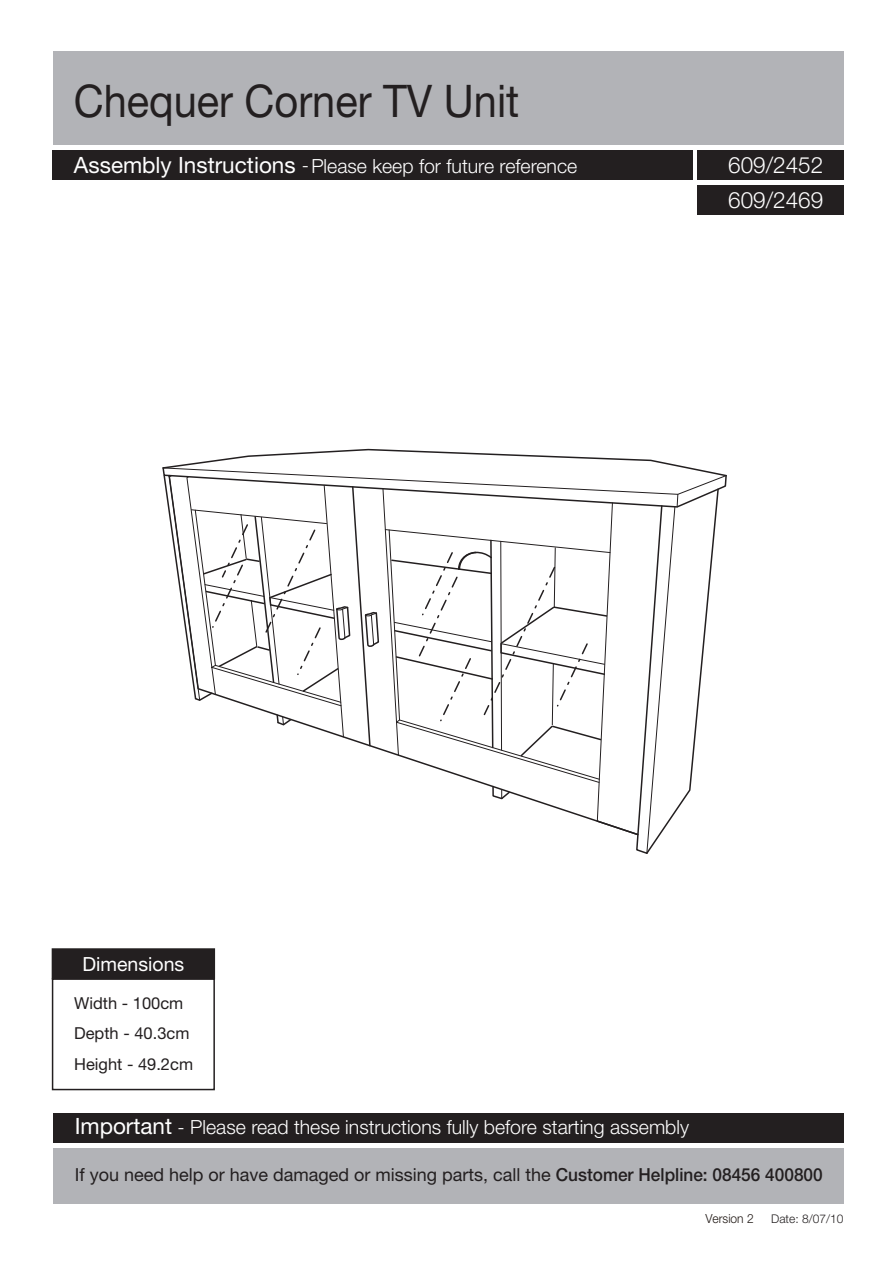
<style>
.page{position:relative;width:893px;height:1263px;background:#fff}
.page>*{position:absolute;margin:0;border:0;box-sizing:border-box;transform-origin:0 0}
.t1{font:45px "Helvetica Neue LT Std";color:#231f20;scale:.92 1}
.t2{font:300 22.5px "Helvetica Neue LT Std";color:#fff}
.t3{font:300 19.5px "Helvetica Neue LT Std";color:#fff}
.t4{font:19.5px "Helvetica Neue LT Std";color:#fff}
.t5{font:18px "Helvetica Neue LT Std";color:#231f20}
.t6{font:16.5px "Helvetica Neue LT Std";color:#231f20}
.t7{font:300 12.6px "Helvetica Neue LT Std";color:#201814;scale:.95 1}
.t8{font:300 12px "Helvetica Neue LT Std";color:#231f20}
.s1{font-weight:400;font-size:22.5px}
.s2{font-weight:500}
</style>
<div class="page">
<div style="left:53px;top:51px;width:790px;height:94px;background:#b2b3b7"></div>
<div style="left:53px;top:1113px;width:790px;height:30px;background:#231f20"></div>
<div style="left:53px;top:1148px;width:790px;height:55px;background:#b2b3b7"></div>
<div style="left:696px;top:150px;width:147px;height:30px;background:#231f20"></div>
<div style="left:53px;top:150px;width:640px;height:30px;background:#231f20"></div>
<div style="left:53px;top:949px;width:161px;height:30px;background:#231f20"></div>
<div style="left:52px;top:948px;width:163px;height:31px;border:2px solid #231f20"></div>
<div style="left:52px;top:978px;width:163px;height:112px;border:2px solid #231f20"></div>
<div style="left:696px;top:185px;width:147px;height:30px;background:#231f20"></div>
<svg style="left:162px;top:448px;width:565px;height:406px"></svg>
<h1 class="t1" style="left:74px;top:74px;width:486px">Chequer Corner TV Unit</h1>
<p class="t3" style="left:74px;top:154px;width:505px"><span class="s1">Assembly Instructions</span> - Please keep for future reference</p>
<p class="t2" style="left:728px;top:151px;width:97px">609/2452</p>
<p class="t4" style="left:82px;top:953px;width:103px">Dimensions</p>
<p class="t6" style="left:74px;top:993px;width:111px">Width - 100cm</p>
<p class="t6" style="left:74px;top:1023px;width:117px">Depth - 40.3cm</p>
<p class="t6" style="left:74px;top:1055px;width:120px">Height - 49.2cm</p>
<p class="t2" style="left:728px;top:186px;width:97px">609/2469</p>
<p class="t3" style="left:75px;top:1115px;width:616px"><span class="s1">Important</span> - Please read these instructions fully before starting assembly</p>
<p class="t5" style="left:75px;top:1164px;width:750px">If you need help or have damaged or missing parts, call the <span class="s2">Customer Helpline: 08456 400800</span></p>
<p class="t7" style="left:705px;top:1211px;width:52px">Version 2</p>
<p class="t8" style="left:771px;top:1211px;width:74px">Date: 8/07/10</p>
</div>
